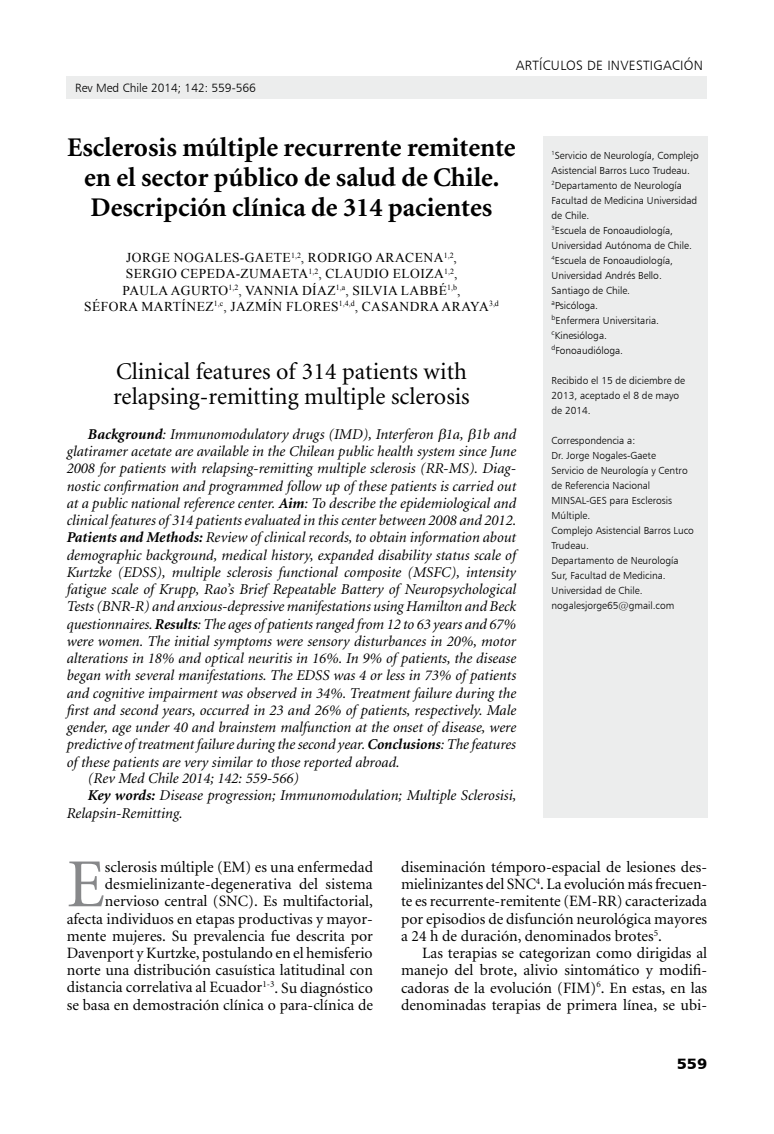
<style>
.page{position:relative;width:774px;height:1134px;background:#fff}
.page>*{position:absolute;margin:0;border:0;box-sizing:border-box;transform-origin:0 0}
.t1{font:68.85px "Minion";color:#87888a}
.t2{font:700 27px/30px "Minion";color:#000;text-align:center}
.t3{font:24px/25.5px "Minion";color:#000}
.t4{font:15.75px/17.2px "Minion";color:#000;text-align:justify}
.t5{font:italic 15px "Minion";color:#000}
.t6{font:15px "Humanist 777 BT Black B";color:#000;scale:1.1 1}
.t7{font:13.5px/16.2px "Times New Roman";letter-spacing:.035em;color:#000;text-align:center}
.t8{font:13.5px "Humanist 777 BT Light B";letter-spacing:.02em;color:#000}
.t9{font:12px "Humanist 777 BT Light B";color:#000}
.t10{font:10.2px/15px "Humanist 777 BT Light B";color:#000}
.s1{font-weight:700}
</style>
<div class="page">
<div style="left:67px;top:77px;width:640px;height:22px;background:#eceded"></div>
<div style="left:543px;top:136px;width:164px;height:682px;background:#eceded"></div>
<p class="t9" style="left:75px;top:81px;width:182px">Rev Med Chile 2014; 142: 559-566</p>
<p class="t8" style="left:516px;top:57px;width:189px">artículos de investigación</p>
<h2 class="t2" style="left:67px;top:133px;width:450px">Esclerosis múltiple recurrente remitente en el sector público de salud de Chile.<br>Descripción clínica de 314 pacientes</h2>
<p class="t7" style="left:84px;top:249px;width:416px">JORGE NOGALES-GAETE<sup>1,2</sup>, RODRIGO ARACENA<sup>1,2</sup>,<br>SERGIO CEPEDA-ZUMAETA<sup>1,2</sup>, CLAUDIO ELOIZA<sup>1,2</sup>,<br>PAULA AGURTO<sup>1,2</sup>, VANNIA DÍAZ<sup>1,A</sup>, SILVIA LABBÉ<sup>1,B</sup>,<br>SÉFORA MARTÍNEZ<sup>1,C</sup>, JAZMÍN FLORES<sup>1,4,D</sup>, CASANDRA ARAYA<sup>3,D</sup></p>
<h3 class="t3" style="left:113px;top:359px;width:358px">Clinical features of 314 patients with relapsing-remitting multiple sclerosis</h3>
<p class="t5" style="left:88px;top:427px;width:430px"><span class="s1">Background</span>: Immunomodulatory drugs (IMD), Interferon 1a, 1b and</p>
<p class="t5" style="left:67px;top:444px;width:451px">glatiramer acetate are available in the Chilean public health system since June</p>
<p class="t5" style="left:67px;top:461px;width:451px">2008 for patients with relapsing-remitting multiple sclerosis (RR-MS). Diag-</p>
<p class="t5" style="left:67px;top:478px;width:451px">nostic confirmation and programmed follow up of these patients is carried out</p>
<p class="t5" style="left:67px;top:496px;width:451px">at a public national reference center. <span class="s1">Aim</span>: To describe the epidemiological and</p>
<p class="t5" style="left:67px;top:513px;width:451px">clinical features of 314 patients evaluated in this center between 2008 and 2012.</p>
<p class="t5" style="left:67px;top:530px;width:451px"><span class="s1">Patients and Methods:</span> Review of clinical records, to obtain information about</p>
<p class="t5" style="left:67px;top:547px;width:451px">demographic background, medical history, expanded disability status scale of</p>
<p class="t5" style="left:67px;top:565px;width:451px">Kurtzke (EDSS), multiple sclerosis functional composite (MSFC), intensity</p>
<p class="t5" style="left:67px;top:582px;width:451px">fatigue scale of Krupp, Rao’s Brief Repeatable Battery of Neuropsychological</p>
<p class="t5" style="left:67px;top:599px;width:451px">Tests (BNR-R) and anxious-depressive manifestations using Hamilton and Beck</p>
<p class="t5" style="left:67px;top:616px;width:451px">questionnaires. <span class="s1">Results</span>: The ages of patients ranged from 12 to 63 years and 67%</p>
<p class="t5" style="left:67px;top:634px;width:451px">were women. The initial symptoms were sensory disturbances in 20%, motor</p>
<p class="t5" style="left:67px;top:651px;width:451px">alterations in 18% and optical neuritis in 16%. In 9% of patients, the disease</p>
<p class="t5" style="left:67px;top:668px;width:451px">began with several manifestations. The EDSS was 4 or less in 73% of patients</p>
<p class="t5" style="left:67px;top:685px;width:451px">and cognitive impairment was observed in 34%. Treatment failure during the</p>
<p class="t5" style="left:67px;top:703px;width:451px">first and second years, occurred in 23 and 26% of patients, respectively. Male</p>
<p class="t5" style="left:67px;top:720px;width:451px">gender, age under 40 and brainstem malfunction at the onset of disease, were</p>
<p class="t5" style="left:67px;top:737px;width:451px">predictive of treatment failure during the second year. <span class="s1">Conclusions</span>: The features</p>
<p class="t5" style="left:67px;top:754px;width:334px">of these patients are very similar to those reported abroad.</p>
<p class="t5" style="left:88px;top:771px;width:212px">(Rev Med Chile 2014; 142: 559-566)</p>
<p class="t5" style="left:88px;top:788px;width:430px"><span class="s1">Key words:</span> Disease progression; Immunomodulation; Multiple Sclerosisi,</p>
<p class="t5" style="left:67px;top:805px;width:118px">Relapsin-Remitting.</p>
<p class="t10" style="left:551px;top:148px;width:149px"><sup>1</sup>Servicio de Neurología, Complejo<br>Asistencial Barros Luco Trudeau.<br><sup>2</sup>Departamento de N eurología<br>Facultad de Medicina U niversidad de Chile.<br><sup>3</sup>Escuela de Fonoaudiología,<br>U niversidad Autónoma de Chile.<br><sup>4</sup>Escuela de Fonoaudiología,<br>U niversidad Andrés Bello.<br>Santiago de Chile.<br><sup>a</sup>Psicóloga.<br><sup>b</sup>E nfermera U niversitaria. <sup>c</sup>Kinesióloga.<br><sup>d</sup>Fonoaudióloga.</p>
<p class="t10" style="left:551px;top:373px;width:135px">Recibido el 15 de diciembre de<br>2013, aceptado el 8 de mayo de 2014.</p>
<p class="t10" style="left:551px;top:433px;width:138px">Correspondencia a:<br>Dr. Jorge Nogales-Gaete<br>Servicio de N eurología y Centro de Referencia Nacional<br>MINSAL</p>
<p class="t10" style="left:586px;top:493px;width:10px">-GES</p>
<p class="t10" style="left:609px;top:493px;width:64px">para Esclerosis</p>
<p class="t10" style="left:551px;top:508px;width:144px">Múltiple.<br>Complejo Asistencial Barros Luco<br>Trudeau.<br>Departamento de N eurología<br>Sur, Facultad de Medicina.<br>U niversidad de Chile. nogalesjorge65@gmail.com</p>
<p class="t4" style="left:67px;top:859px;width:308px;text-align:right">sclerosis múltiple (EM) es una enfermedad desmielinizante-degenerativa del sistema nervioso central (SNC). Es multifactorial, afecta individuos en etapas productivas y mayor&shy;mente mujeres. Su prevalencia fue descrita por Davenport y Kurtzke, postulando en el hemisferio norte una distribución casuística latitudinal con distancia correlativa al Ecuador<sup>1-3</sup>. Su diagnóstico se basa en demostración clínica o para-clínica de</p>
<p class="t4" style="left:401px;top:859px;width:308px">diseminación témporo-espacial de lesiones des&shy;mielinizantes del SNC<sup>4</sup>. La evolución más frecuen&shy;te es recurrente-remitente (EM-RR) caracterizada por episodios de disfunción neurológica mayores a 24 h de duración, denominados brotes<sup>5</sup>.</p>
<h1 class="t1" style="left:67px;top:850px;width:40px">E</h1>
<p class="t4" style="left:401px;top:945px;width:308px;text-indent:21px">Las terapias se categorizan como dirigidas al manejo del brote, alivio sintomático y modifi&shy;cadoras de la evolución (FIM)<sup>6</sup>. En estas, en las denominadas terapias de primera línea, se ubi-</p>
<p class="t6" style="left:677px;top:1054px;width:29px">559</p>
</div>
